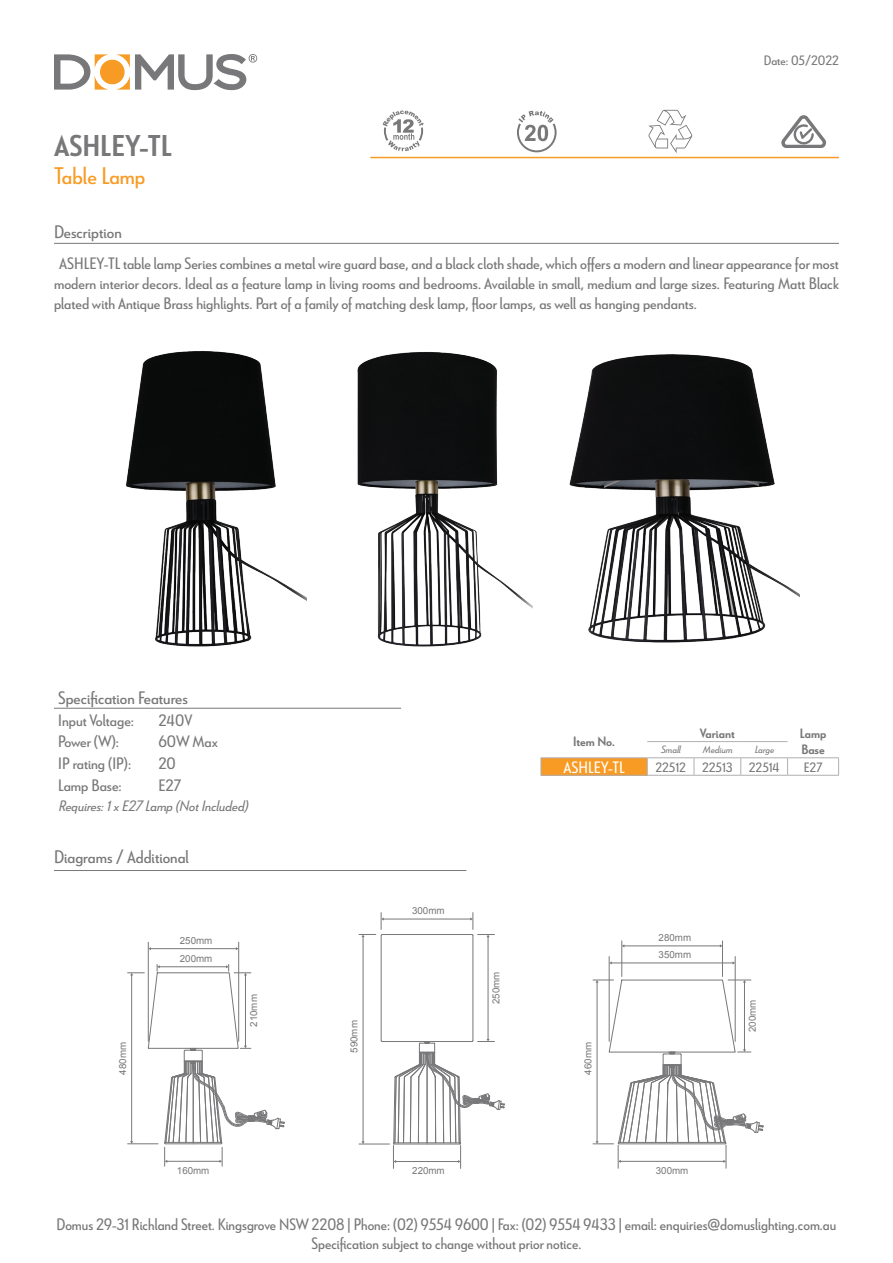
<style>
.page{position:relative;width:893px;height:1263px;background:#fff}
.page>*{position:absolute;margin:0;border:0;box-sizing:border-box;transform-origin:0 0}
.t1{font:700 30px "Le Havre";color:#787779}
.t2{font:24px "Le Havre";color:#f89b24}
.t3{font:18px "Le Havre";color:#787779}
.t4{font:16.5px/19.8px "Le Havre";color:#787779;text-align:justify}
.t5{font:16.5px/19.8px "Le Havre";color:#787779;text-align:center;scale:.96 1}
.t6{font:16.5px "Le Havre";color:#fff}
.t7{font:italic 15px "Le Havre";color:#787779}
.t8{font:13.5px "Le Havre";color:#787779}
.t9{font:700 13.5px "Le Havre";color:#787779}
.t10{font:italic 10.5px "Le Havre";color:#787779}
.t11{font:9.75px/18.1px "Arial";color:#787779}
</style>
<div class="page">
<svg style="left:54px;top:54px;width:55px;height:36px"></svg>
<svg style="left:116px;top:54px;width:141px;height:36px"></svg>
<div style="left:100px;top:60px;width:25px;height:24px;background:#f89b24;border-radius:50%"></div>
<hr style="left:370px;top:157px;width:469px;height:1px;background:#f89b24">
<hr style="left:54px;top:243px;width:785px;height:1px;background:#787779">
<hr style="left:54px;top:870px;width:412px;height:1px;background:#787779">
<svg style="left:648px;top:110px;width:44px;height:43px"></svg>
<svg style="left:781px;top:115px;width:45px;height:33px"></svg>
<svg style="left:517px;top:111px;width:40px;height:41px"></svg>
<svg style="left:383px;top:111px;width:41px;height:40px"></svg>
<hr style="left:54px;top:708px;width:100px;height:1px;background:#787779">
<hr style="left:154px;top:708px;width:247px;height:1px;background:#787779">
<svg style="left:541px;top:758px;width:298px;height:17px"></svg>
<hr style="left:541px;top:775px;width:106px;height:1px;background:#b1afb1">
<hr style="left:647px;top:775px;width:47px;height:1px;background:#b1afb1">
<hr style="left:694px;top:775px;width:47px;height:1px;background:#b1afb1">
<hr style="left:741px;top:775px;width:47px;height:1px;background:#b1afb1">
<hr style="left:788px;top:775px;width:51px;height:1px;background:#b1afb1">
<hr style="left:647px;top:757px;width:47px;height:1px;background:#b1afb1">
<hr style="left:694px;top:757px;width:47px;height:1px;background:#b1afb1">
<hr style="left:741px;top:757px;width:47px;height:1px;background:#b1afb1">
<hr style="left:541px;top:757px;width:106px;height:1px;background:#b1afb1">
<hr style="left:788px;top:757px;width:51px;height:1px;background:#b1afb1">
<hr style="left:647px;top:741px;width:47px;height:1px;background:#b1afb1">
<hr style="left:694px;top:741px;width:47px;height:1px;background:#b1afb1">
<hr style="left:741px;top:741px;width:47px;height:1px;background:#b1afb1">
<hr style="left:150px;top:948px;width:86px;height:1px;background:#787779">
<hr style="left:148px;top:942px;width:1px;height:99px;background:#787779">
<hr style="left:238px;top:942px;width:1px;height:99px;background:#787779">
<svg style="left:128px;top:964px;width:157px;height:202px"></svg>
<img style="left:126px;top:351px;width:180px;height:296px">
<hr style="left:359px;top:1144px;width:30px;height:1px;background:#787779">
<hr style="left:363px;top:937px;width:1px;height:205px;background:#787779">
<hr style="left:383px;top:919px;width:88px;height:1px;background:#787779">
<hr style="left:488px;top:937px;width:1px;height:102px;background:#787779">
<hr style="left:473px;top:935px;width:1px;height:106px;background:#787779">
<svg style="left:470px;top:912px;width:24px;height:25px"></svg>
<hr style="left:382px;top:934px;width:90px;height:1px;background:#787779">
<svg style="left:359px;top:912px;width:25px;height:25px"></svg>
<hr style="left:381px;top:935px;width:1px;height:106px;background:#787779">
<hr style="left:382px;top:1041px;width:90px;height:1px;background:#787779">
<svg style="left:393px;top:1039px;width:112px;height:129px"></svg>
<hr style="left:611px;top:963px;width:122px;height:1px;background:#787779">
<hr style="left:624px;top:946px;width:96px;height:1px;background:#787779">
<hr style="left:609px;top:956px;width:1px;height:85px;background:#787779">
<hr style="left:621px;top:941px;width:1px;height:35px;background:#787779">
<hr style="left:722px;top:941px;width:1px;height:35px;background:#787779">
<hr style="left:735px;top:956px;width:1px;height:85px;background:#787779">
<svg style="left:593px;top:980px;width:171px;height:188px"></svg>
<img style="left:357px;top:352px;width:175px;height:295px">
<img style="left:569px;top:354px;width:230px;height:289px">
<p class="t8" style="left:764px;top:52px;width:77px">Date: 05/2022</p>
<h1 class="t1" style="left:54px;top:127px;width:119px">ASHLEY-TL</h1>
<h2 class="t2" style="left:54px;top:162px;width:93px">Table Lamp</h2>
<p class="t3" style="left:54px;top:221px;width:69px">Description</p>
<p class="t4" style="left:54px;top:253px;width:787px;text-indent:5px">ASHLEY-TL table lamp Series combines a metal wire guard base, and a black cloth shade, which offers a modern and linear appearance for most modern interior decors. Ideal as a feature lamp in living rooms and bedrooms. Available in small, medium and large sizes. Featuring Matt Black plated with Antique Brass highlights. Part of a family of matching desk lamp, floor lamps, as well as hanging pendants.</p>
<p class="t3" style="left:58px;top:687px;width:131px">Specification Features</p>
<p class="t4" style="left:58px;top:710px;width:77px">Input Voltage:</p>
<p class="t4" style="left:158px;top:710px;width:36px">240V</p>
<p class="t4" style="left:58px;top:731px;width:62px">Power (W):</p>
<p class="t4" style="left:158px;top:731px;width:61px">60W Max</p>
<p class="t4" style="left:58px;top:753px;width:74px">IP rating (IP):</p>
<p class="t4" style="left:158px;top:753px;width:19px">20</p>
<p class="t4" style="left:58px;top:775px;width:65px">Lamp Base:</p>
<p class="t4" style="left:158px;top:775px;width:24px">E27</p>
<p class="t7" style="left:58px;top:797px;width:191px">Requires: 1 x E27 Lamp (Not Included)</p>
<p class="t3" style="left:54px;top:846px;width:136px">Diagrams / Additional</p>
<p class="t11" style="left:114px;top:1074px;width:34px;rotate:-90deg">480mm</p>
<p class="t11" style="left:180px;top:931px;width:34px">250mm<br>200mm</p>
<p class="t11" style="left:245px;top:1027px;width:34px;rotate:-90deg">210mm</p>
<p class="t11" style="left:177px;top:1162px;width:34px">160mm</p>
<p class="t11" style="left:345px;top:1053px;width:34px;rotate:-90deg">590mm</p>
<p class="t11" style="left:412px;top:902px;width:34px">300mm</p>
<p class="t11" style="left:487px;top:1004px;width:34px;rotate:-90deg">250mm</p>
<p class="t11" style="left:412px;top:1162px;width:34px">220mm</p>
<p class="t9" style="left:573px;top:733px;width:43px">Item No.</p>
<p class="t9" style="left:700px;top:725px;width:36px">Variant</p>
<p class="t9" style="left:800px;top:725px;width:28px">Lamp</p>
<p class="t10" style="left:661px;top:743px;width:21px">Small</p>
<p class="t10" style="left:703px;top:743px;width:31px">Medium</p>
<p class="t10" style="left:754px;top:743px;width:21px">Large</p>
<p class="t9" style="left:801px;top:741px;width:25px">Base</p>
<p class="t6" style="left:563px;top:758px;width:63px">ASHLEY-TL</p>
<p class="t8" style="left:655px;top:759px;width:126px">22512 22513 22514</p>
<p class="t8" style="left:804px;top:759px;width:20px">E27</p>
<p class="t11" style="left:659px;top:928px;width:34px">280mm</p>
<p class="t11" style="left:579px;top:1074px;width:34px;rotate:-90deg">460mm</p>
<p class="t11" style="left:659px;top:946px;width:34px">350mm</p>
<p class="t11" style="left:656px;top:1162px;width:34px">300mm</p>
<p class="t11" style="left:743px;top:1032px;width:34px;rotate:-90deg">200mm</p>
<p class="t5" style="left:57px;top:1214px;width:814px">Domus 29-31 Richland Street. Kingsgrove NSW 2208 | Phone: (02) 9554 9600 | Fax: (02) 9554 9433 | email: enquiries@domuslighting.com.au<br>Specification subject to change without prior notice.</p>
</div>
